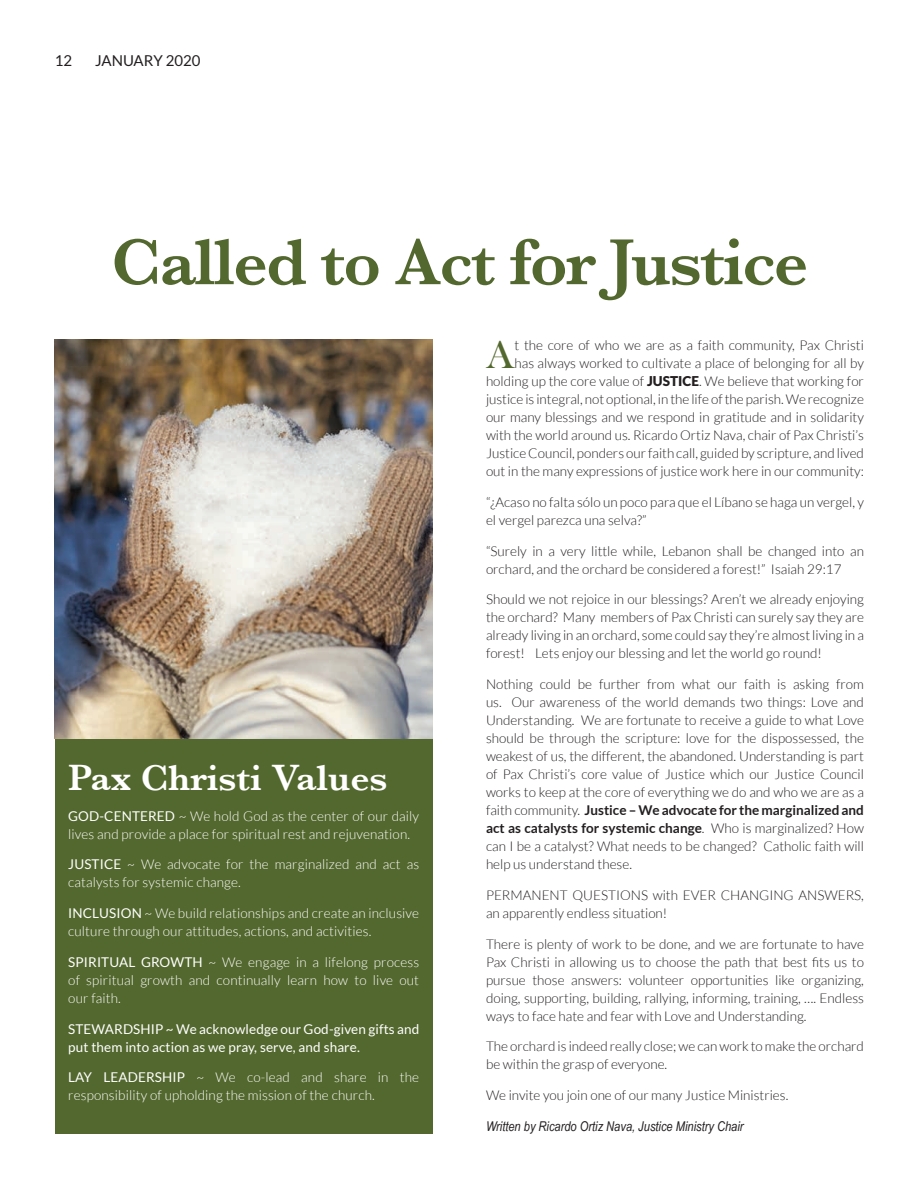
<style>
.page{position:relative;width:918px;height:1188px;background:#fff}
.page>*{position:absolute;margin:0;border:0;box-sizing:border-box;transform-origin:0 0}
.Subheading_-_TOP{font:67.5px "Baskerville";letter-spacing:-.025em;color:#53682e}
.Body_text_w_drop_cap{font:40.5px "Bask Old Face";color:#53682e}
.t1{font:37.5px "Baskerville";color:#fff}
.t2{font:15px "Lato";color:#231f20}
.Body_text_-_MAG{font:300 13.5px/18px "Lato";color:#231f20}
.Body_text_-_MAG-2{font:300 13.5px/18px "Lato";letter-spacing:.01em;color:#fff}
.Body_text_w_drop_cap-2{font:300 13.5px/18px "Lato";color:#231f20;text-align:right}
.Body_text_-_MAG-3{font:13.5px/18px "Lato";letter-spacing:.01em;color:#fff}
.Body_text_-_MAG-4{font:italic 13.5px "Arial Narrow";color:#231f20}
.s1{font-weight:400}
.s2{font-weight:900}
.s3{font-weight:700}
</style>
<div class="page">
<div style="left:55px;top:739px;width:378px;height:395px;background:#53682e"></div>
<img style="left:54px;top:339px;width:379px;height:400px">
<p class="t2" style="left:55px;top:52px;width:19px">12</p>
<p class="t2" style="left:95px;top:52px;width:107px">JANUARY 2020</p>
<p class="Subheading_-_TOP" style="left:111px;top:223px;width:698px">Called to Act for Justice</p>
<p class="t1" style="left:68px;top:756px;width:321px">Pax Christi Values</p>
<p class="Body_text_-_MAG-2" style="left:68px;top:807px;width:352px"><span class="s1">GOD-CENTERED</span> ~ We hold God as the center of our daily lives and provide a place for spiritual rest and rejuvenation.</p>
<p class="Body_text_-_MAG-2" style="left:68px;top:856px;width:352px"><span class="s1">JUSTICE</span> ~ We advocate for the marginalized and act as catalysts for systemic change.</p>
<p class="Body_text_-_MAG-2" style="left:68px;top:904px;width:352px"><span class="s1">INCLUSION</span> ~ We build relationships and create an inclusive culture through our attitudes, actions, and activities.</p>
<p class="Body_text_-_MAG-2" style="left:68px;top:953px;width:352px;text-align:justify"><span class="s1">SPIRITUAL GROWTH</span> ~ We engage in a lifelong process of spiritual growth and continually learn how to live out our faith.</p>
<p class="Body_text_-_MAG-3" style="left:68px;top:1020px;width:353px">STEWARDSHIP ~ We acknowledge our God-given gifts and put them into action as we pray, serve, and share.</p>
<p class="Body_text_-_MAG-2" style="left:68px;top:1069px;width:352px"><span class="s1">LAY LEADERSHIP</span> ~ We co-lead and share in the responsibility of upholding the mission of the church.</p>
<p class="Body_text_w_drop_cap-2" style="left:486px;top:336px;width:380px">t the core of who we are as a faith community, Pax Christi<br>has always worked to cultivate a place of belonging for all by holding up the core value of <span class="s2">JUSTICE</span>. We believe that working for justice is integral, not optional, in the life of the parish. We recognize our many blessings and we respond in gratitude and in solidarity with the world around us. Ricardo Ortiz Nava, chair of Pax Christi’s Justice Council, ponders our faith call, guided by scripture, and lived out in the many expressions of justice work here in our community:</p>
<p class="Body_text_-_MAG" style="left:486px;top:493px;width:379px">“¿Acaso no falta sólo un poco para que el Líbano se haga un vergel, y el vergel parezca una selva?”</p>
<p class="Body_text_-_MAG" style="left:486px;top:542px;width:379px">“Surely in a very little while, Lebanon shall be changed into an orchard, and the orchard be considered a forest!” Isaiah 29:17</p>
<p class="Body_text_-_MAG" style="left:486px;top:590px;width:379px;text-align:justify">Should we not rejoice in our blessings? Aren’t we already enjoying the orchard? Many members of Pax Christi can surely say they are already living in an orchard, some could say they’re almost living in a forest! Lets enjoy our blessing and let the world go round!</p>
<p class="Body_text_-_MAG" style="left:486px;top:675px;width:380px;text-align:justify">Nothing could be further from what our faith is asking from us. Our awareness of the world demands two things: Love and Understanding. We are fortunate to receive a guide to what Love should be through the scripture: love for the dispossessed, the weakest of us, the different, the abandoned. Understanding is part of Pax Christi’s core value of Justice which our Justice Council works to keep at the core of everything we do and who we are as a faith community. <span class="s3">Justice – We advocate for the marginalized and act as catalysts for systemic change</span>. Who is marginalized? How can I be a catalyst? What needs to be changed? Catholic faith will help us understand these.</p>
<p class="Body_text_-_MAG" style="left:486px;top:886px;width:379px">PERMANENT QUESTIONS with EVER CHANGING ANSWERS, an apparently endless situation!</p>
<p class="Body_text_-_MAG" style="left:486px;top:935px;width:379px;text-align:justify">There is plenty of work to be done, and we are fortunate to have Pax Christi in allowing us to choose the path that best fits us to pursue those answers: volunteer opportunities like organizing, doing, supporting, building, rallying, informing, training, …. Endless ways to face hate and fear with Love and Understanding.</p>
<p class="Body_text_-_MAG" style="left:486px;top:1038px;width:379px">The orchard is indeed really close; we can work to make the orchard be within the grasp of everyone.</p>
<p class="Body_text_-_MAG" style="left:486px;top:1086px;width:304px">We invite you join one of our many Justice Ministries.</p>
<p class="Body_text_-_MAG-4" style="left:486px;top:1117px;width:259px">Written by Ricardo Ortiz Nava, Justice Ministry Chair</p>
<p class="Body_text_w_drop_cap" style="left:486px;top:332px;width:30px">A</p>
</div>
